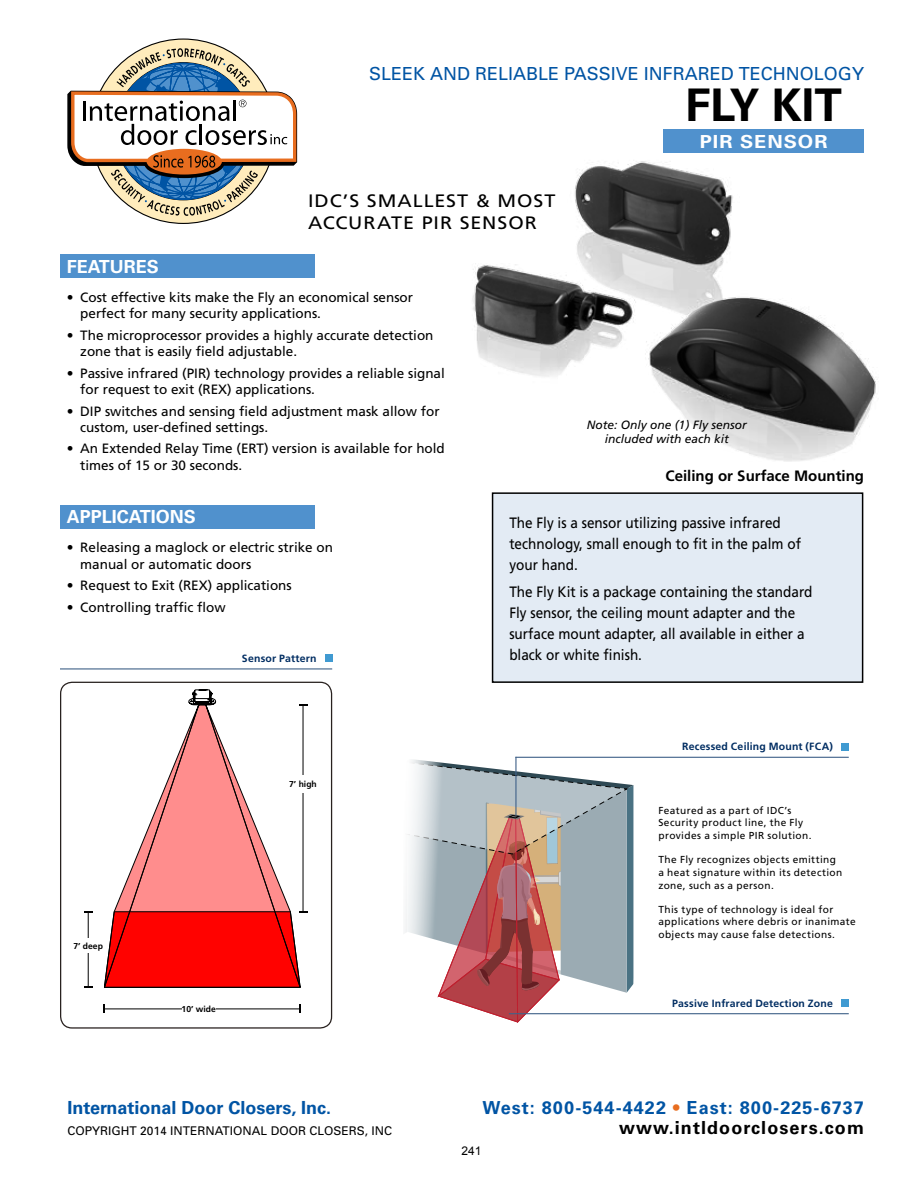
<style>
.page{position:relative;width:918px;height:1188px;background:#fff}
.page>*{position:absolute;margin:0;border:0;box-sizing:border-box;transform-origin:0 0}
.t1{font:700 45px "Univers";color:#000}
.t2{font:18px "Univers";color:#0054a4}
.t3{font:700 18px "Univers";letter-spacing:.06em;color:#0054a4}
.t4{font:18px/22.5px "Frutiger";letter-spacing:.045em;color:#000;scale:1.1 1}
.t5{font:700 18px "Univers";color:#0054a4}
.t6{font:700 18px "Univers";letter-spacing:.06em;color:#000}
.t7{font:700 18px "Univers";color:#fff}
.t8{font:700 18px "Univers";letter-spacing:.05em;color:#fff;scale:1.1 1}
.t9{font:15px/21px "Frutiger";color:#000;scale:.9 1}
.t10{font:700 15px "Frutiger";color:#000}
.t11{font:13.5px/16.2px "Frutiger";color:#000}
.t12{font:italic 12px/14.4px "Frutiger";color:#000;text-align:center}
.t13{font:12px "Univers";color:#000}
.t14{font:12px "Arial";color:#000}
.t15{font:700 10.5px "Frutiger";letter-spacing:.02em;color:#002d62}
.t16{font:10.2px/12.6px "Frutiger";letter-spacing:.04em;color:#000}
.t17{font:700 8.55px "Frutiger LT Std";color:#000}
.s1{color:#e86d1f}
</style>
<div class="page">
<div style="left:92px;top:40px;width:183px;height:183px;background:#ffecbc;border-radius:50%"></div>
<svg style="left:67px;top:48px;width:231px;height:168px"></svg>
<img style="left:472px;top:161px;width:404px;height:301px">
<div style="left:60px;top:255px;width:254px;height:23px;background:#5091cd"></div>
<div style="left:60px;top:505px;width:254px;height:23px;background:#5091cd"></div>
<div style="left:663px;top:130px;width:201px;height:23px;background:#5091cd"></div>
<div style="left:493px;top:493px;width:370px;height:189px;background:#e3ebf4"></div>
<div style="left:492px;top:492px;width:371px;height:191px;border:2px solid #000"></div>
<hr style="left:104px;top:1009px;width:196px;height:1px;background:#000">
<hr style="left:88px;top:912px;width:1px;height:75px;background:#000">
<svg style="left:104px;top:689px;width:203px;height:299px"></svg>
<div style="left:286px;top:776px;width:34px;height:17px;background:#fff"></div>
<div style="left:72px;top:938px;width:32px;height:15px;background:#fff"></div>
<div style="left:182px;top:1004px;width:34px;height:10px;background:#fff"></div>
<div style="left:60px;top:682px;width:272px;height:347px;border:1px solid #28211f;border-radius:11px"></div>
<hr style="left:60px;top:668px;width:272px;height:2px;background:#406289">
<div style="left:325px;top:655px;width:7px;height:7px;background:#409ad1"></div>
<svg style="left:405px;top:760px;width:228px;height:263px"></svg>
<hr style="left:515px;top:757px;width:334px;height:1px;background:#406289">
<div style="left:842px;top:743px;width:7px;height:7px;background:#409ad1"></div>
<hr style="left:509px;top:1013px;width:340px;height:1px;background:#406289">
<div style="left:842px;top:1000px;width:7px;height:7px;background:#409ad1"></div>
<hr style="left:515px;top:757px;width:2px;height:59px;background:#406289">
<h2 class="t2" style="left:369px;top:63px;width:496px">SLEEK AND RELIABLE PASSIVE INFRARED TECHNOLOGY</h2>
<h1 class="t1" style="left:685px;top:79px;width:158px">FLY KIT</h1>
<h2 class="t7" style="left:67px;top:256px;width:94px">FEATURES</h2>
<h2 class="t4" style="left:308px;top:189px;width:226px">IDC’S SMALLEST &amp; MOST<br>ACCURATE PIR SENSOR</h2>
<p class="t11" style="left:80px;top:289px;width:334px;text-indent:-14px">• Cost effective kits make the Fly an economical sensor perfect for many security applications.</p>
<p class="t11" style="left:80px;top:327px;width:355px;text-indent:-14px">• The microprocessor provides a highly accurate detection zone that is easily field adjustable.</p>
<p class="t11" style="left:80px;top:365px;width:366px;text-indent:-14px">• Passive infrared (PIR) technology provides a reliable signal for request to exit (REX) applications.</p>
<p class="t11" style="left:80px;top:403px;width:361px;text-indent:-14px">• DIP switches and sensing field adjustment mask allow for custom, user-defined settings.</p>
<p class="t11" style="left:80px;top:440px;width:366px;text-indent:-14px">• An Extended Relay Time (ERT) version is available for hold times of 15 or 30 seconds.</p>
<h2 class="t8" style="left:700px;top:131px;width:118px">PIR SENSOR</h2>
<p class="t12" style="left:587px;top:418px;width:162px">Note: Only one (1) Fly sensor included with each kit</p>
<p class="t10" style="left:666px;top:467px;width:200px">Ceiling or Surface Mounting</p>
<h2 class="t7" style="left:67px;top:506px;width:131px">APPLICATIONS</h2>
<p class="t11" style="left:80px;top:540px;width:254px;text-indent:-14px">• Releasing a maglock or electric strike on manual or automatic doors</p>
<p class="t11" style="left:67px;top:577px;width:227px">• Request to Exit (REX) applications</p>
<p class="t11" style="left:67px;top:599px;width:161px">• Controlling traffic flow</p>
<p class="t15" style="left:242px;top:652px;width:76px">Sensor Pattern</p>
<p class="t17" style="left:73px;top:941px;width:31px">7’ deep</p>
<p class="t17" style="left:289px;top:779px;width:29px">7’ high</p>
<p class="t17" style="left:182px;top:1004px;width:36px">10’ wide</p>
<h2 class="t5" style="left:68px;top:1097px;width:265px">International Door Closers, Inc.</h2>
<p class="t9" style="left:509px;top:512px;width:326px">The Fly is a sensor utilizing passive infrared technology, small enough to fit in the palm of your hand.</p>
<p class="t9" style="left:509px;top:581px;width:338px">The Fly Kit is a package containing the standard Fly sensor, the ceiling mount adapter and the surface mount adapter, all available in either a black or white finish.</p>
<p class="t15" style="left:682px;top:741px;width:152px">Recessed Ceiling Mount (FCA)</p>
<p class="t16" style="left:658px;top:804px;width:155px">Featured as a part of IDC’s<br>Security product line, the Fly provides a simple PIR solution.</p>
<p class="t16" style="left:658px;top:853px;width:185px">The Fly recognizes objects emitting a heat signature within its detection zone, such as a person.</p>
<p class="t16" style="left:658px;top:903px;width:199px">This type of technology is ideal for applications where debris or inanimate objects may cause false detections.</p>
<p class="t15" style="left:672px;top:997px;width:162px">Passive Infrared Detection Zone</p>
<h2 class="t3" style="left:482px;top:1098px;width:383px">West: 800-544-4422 <span class="s1">•</span> East: 800-225-6737</h2>
<p class="t13" style="left:68px;top:1123px;width:326px">COPYRIGHT 2014 INTERNATIONAL DOOR CLOSERS, INC</p>
<h2 class="t6" style="left:619px;top:1117px;width:246px">www.intldoorclosers.com</h2>
<p class="t14" style="left:461px;top:1143px;width:22px">241</p>
</div>
